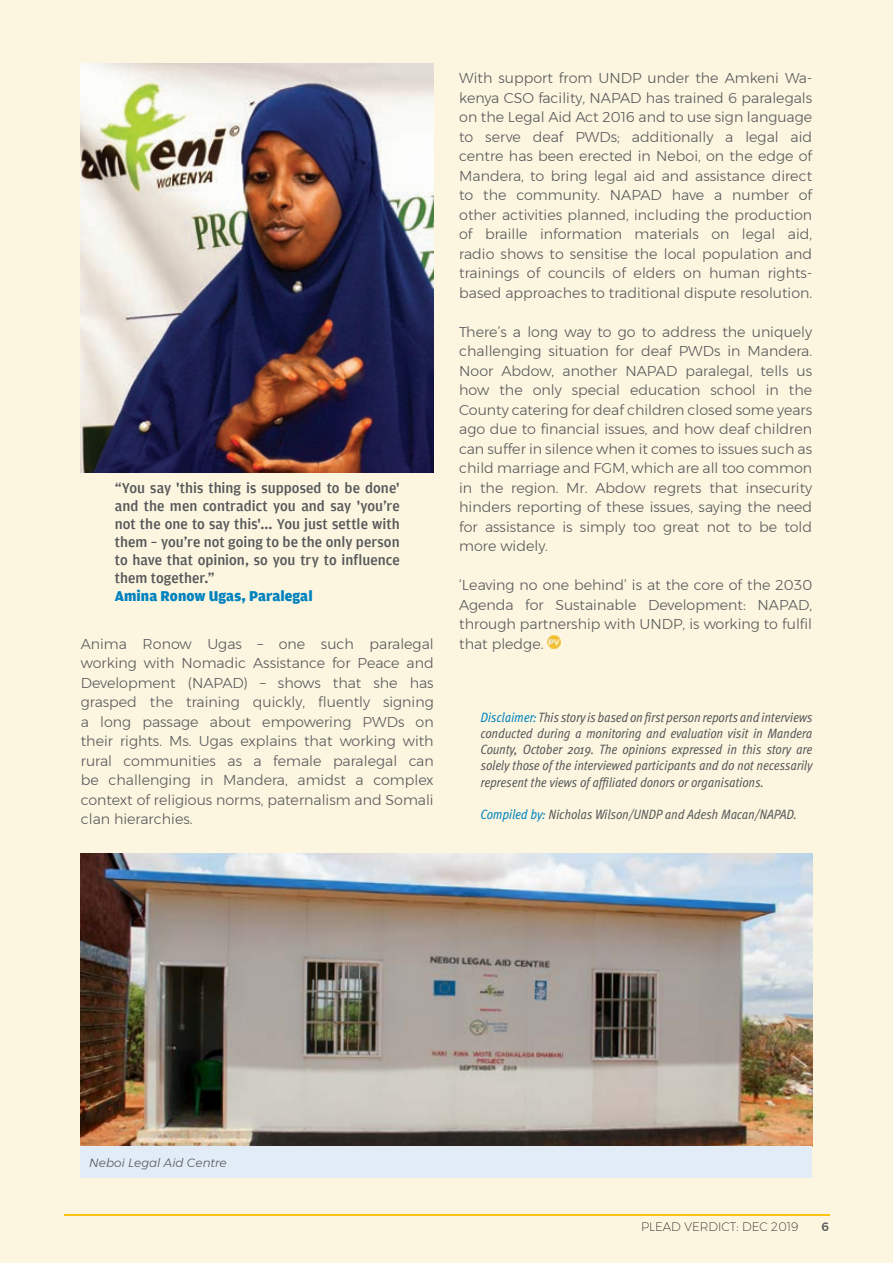
<style>
.page{position:relative;width:893px;height:1263px;background:#fcf6e0}
.page>*{position:absolute;margin:0;border:0;box-sizing:border-box;transform-origin:0 0}
.t1{font:500 15px/18px "Amplitude";color:#57585a;text-align:justify}
.t2{font:900 15px "Amplitude";letter-spacing:.005em;color:#0082bf}
.t3{font:300 14.25px/19.5px "Montserrat";color:#57585a;text-align:justify}
.t4{font:italic condensed 13.5px/16.2px "Meta Pro";color:#57585a;text-align:justify}
.t5{font:200 12px "Montserrat";color:#231f20}
.t6{font:italic 300 12px "Montserrat";color:#57585a}
.t7{font:500 12px "Montserrat";color:#57585a}
.s1{color:#0082bf}
</style>
<div class="page">
<hr style="left:64px;top:1214px;width:765px;height:1px;background:#fec210">
<svg style="left:547px;top:636px;width:13px;height:13px"></svg>
<img style="left:81px;top:64px;width:353px;height:408px">
<img style="left:81px;top:853px;width:731px;height:294px">
<div style="left:81px;top:1147px;width:731px;height:31px;background:#e1ecf6"></div>
<p class="t1" style="left:115px;top:479px;width:286px">ªYou say ©this thing is supposed to be done© and the men contradict you and say ©you're not the one to say this©... You just settle with them ± you're not going to be the only person to have that opinion, so you try to influence them together.º</p>
<p class="t2" style="left:115px;top:587px;width:199px">Amina Ronow Ugas, Paralegal</p>
<p class="t3" style="left:81px;top:634px;width:354px">Anima Ronow Ugas – one such paralegal working with Nomadic Assistance for Peace and Development (NAPAD) – shows that she has grasped the training quickly, fluently signing a long passage about empowering PWDs on their rights. Ms. Ugas explains that working with rural communities as a female paralegal can be challenging in Mandera, amidst a complex context of religious norms, paternalism and Somali clan hierarchies.</p>
<p class="t3" style="left:459px;top:68px;width:354px">With support from UNDP under the Amkeni Wa&shy;kenya CSO facility, NAPAD has trained 6 paralegals on the Legal Aid Act 2016 and to use sign language to serve deaf PWDs; additionally a legal aid centre has been erected in Neboi, on the edge of Mandera, to bring legal aid and assistance direct to the community. NAPAD have a number of other activities planned, including the production of braille information materials on legal aid, radio shows to sensitise the local population and trainings of councils of elders on human rights&shy;based approaches to traditional dispute resolution.</p>
<p class="t3" style="left:459px;top:322px;width:354px">There’s a long way to go to address the uniquely challenging situation for deaf PWDs in Mandera.<br>Noor Abdow, another NAPAD paralegal, tells us how the only special education school in the County catering for deaf children closed some years ago due to financial issues, and how deaf children can suffer in silence when it comes to issues such as child marriage and FGM, which are all too common in the region. Mr. Abdow regrets that insecurity hinders reporting of these issues, saying the need for assistance is simply too great not to be told more widely.</p>
<p class="t3" style="left:459px;top:575px;width:354px">‘Leaving no one behind’ is at the core of the 2030<br>Agenda for Sustainable Development: NAPAD, through partnership with UNDP, is working to fulfil that pledge.</p>
<p class="t4" style="left:480px;top:708px;width:333px"><span class="s1">Disclaimer:</span> This story is based on first person reports and interviews conducted during a monitoring and evaluation visit in Mandera County, October 2019. The opinions expressed in this story are solely those of the interviewed participants and do not necessarily represent the views of affiliated donors or organisations.</p>
<p class="t4" style="left:480px;top:805px;width:318px"><span class="s1">Compiled by:</span> Nicholas Wilson/UNDP and Adesh Macan/NAPAD.</p>
<p class="t6" style="left:89px;top:1153px;width:139px">Neboi Legal Aid Centre</p>
<p class="t5" style="left:641px;top:1218px;width:159px">PLEAD VERDICT: DEC 2019</p>
<p class="t7" style="left:822px;top:1218px;width:9px">6</p>
</div>
